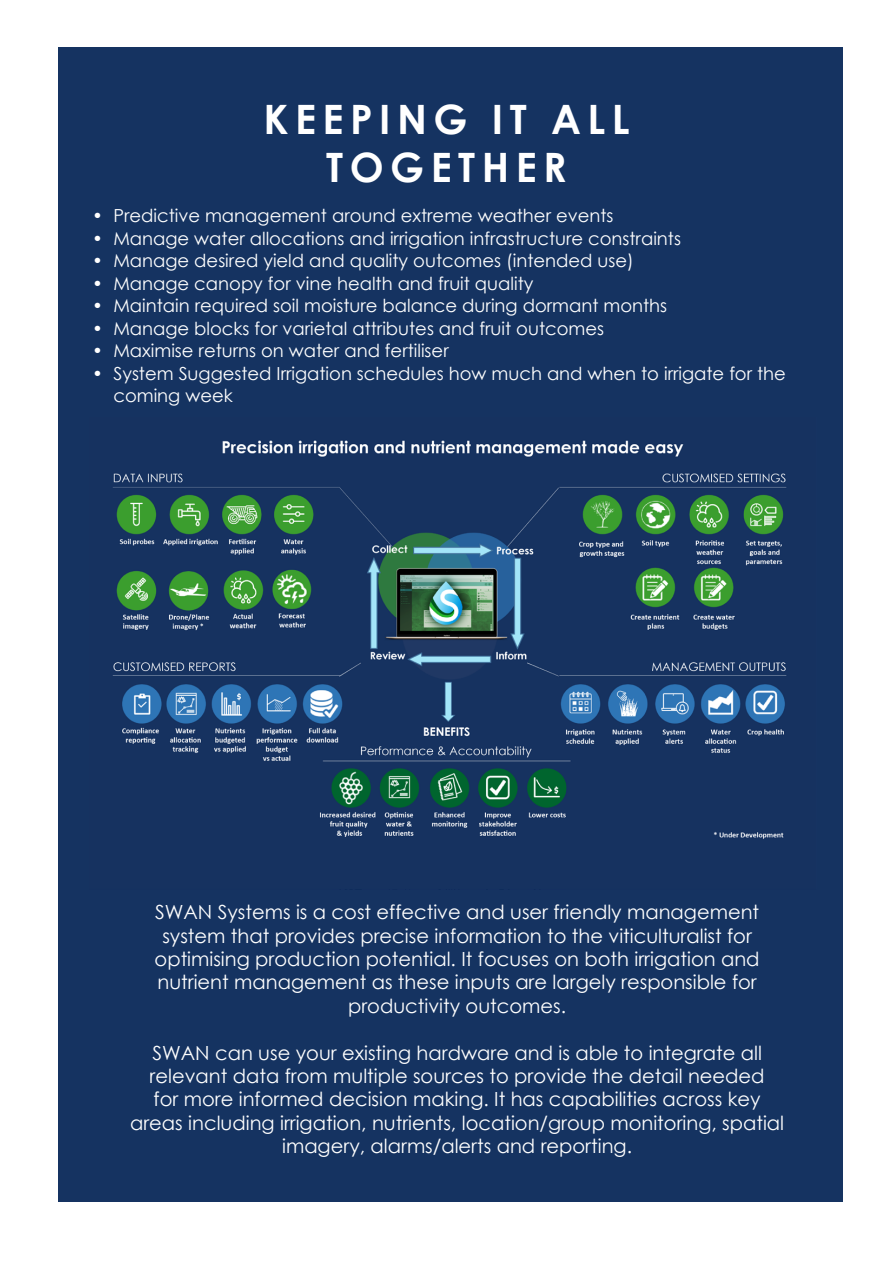
<style>
.page{position:relative;width:893px;height:1263px;background:#fff}
.page>*{position:absolute;margin:0;border:0;box-sizing:border-box;transform-origin:0 0}
.t1{font:700 40.5px/48.6px "Century Gothic";letter-spacing:.16em;color:#fff;text-align:center}
.t2{font:19.5px/23.4px "Century Gothic";color:#fff;text-align:center}
.t3{font:18px/22.5px "Century Gothic";color:#fff}
</style>
<div class="page">
<div style="left:58px;top:47px;width:785px;height:1155px;background:#153361"></div>
<img style="left:112px;top:440px;width:675px;height:399px">
<h1 class="t1" style="left:263px;top:93px;width:368px">KEEPING IT ALL<br>TOGETHER</h1>
<p class="t3" style="left:92px;top:204px;width:523px">• Predictive management around extreme weather events</p>
<p class="t3" style="left:92px;top:226px;width:590px">• Manage water allocations and irrigation infrastructure constraints</p>
<p class="t3" style="left:92px;top:249px;width:543px">• Manage desired yield and quality outcomes (intended use)</p>
<p class="t3" style="left:92px;top:271px;width:443px">• Manage canopy for vine health and fruit quality</p>
<p class="t3" style="left:92px;top:294px;width:577px">• Maintain required soil moisture balance during dormant months</p>
<p class="t3" style="left:92px;top:316px;width:513px">• Manage blocks for varietal attributes and fruit outcomes</p>
<p class="t3" style="left:92px;top:339px;width:358px">• Maximise returns on water and fertiliser</p>
<p class="t3" style="left:113px;top:361px;width:674px;text-indent:-21px">• System Suggested Irrigation schedules how much and when to irrigate for the coming week</p>
<p class="t2" style="left:155px;top:900px;width:606px">SWAN Systems is a cost effective and user friendly management system that provides precise information to the viticulturalist for optimising production potential. It focuses on both irrigation and nutrient management as these inputs are largely responsible for productivity outcomes.</p>
<p class="t2" style="left:130px;top:1040px;width:656px">SWAN can use your existing hardware and is able to integrate all relevant data from multiple sources to provide the detail needed<br>for more informed decision making. It has capabilities across key areas including irrigation, nutrients, location/group monitoring, spatial imagery, alarms/alerts and reporting.</p>
</div>
